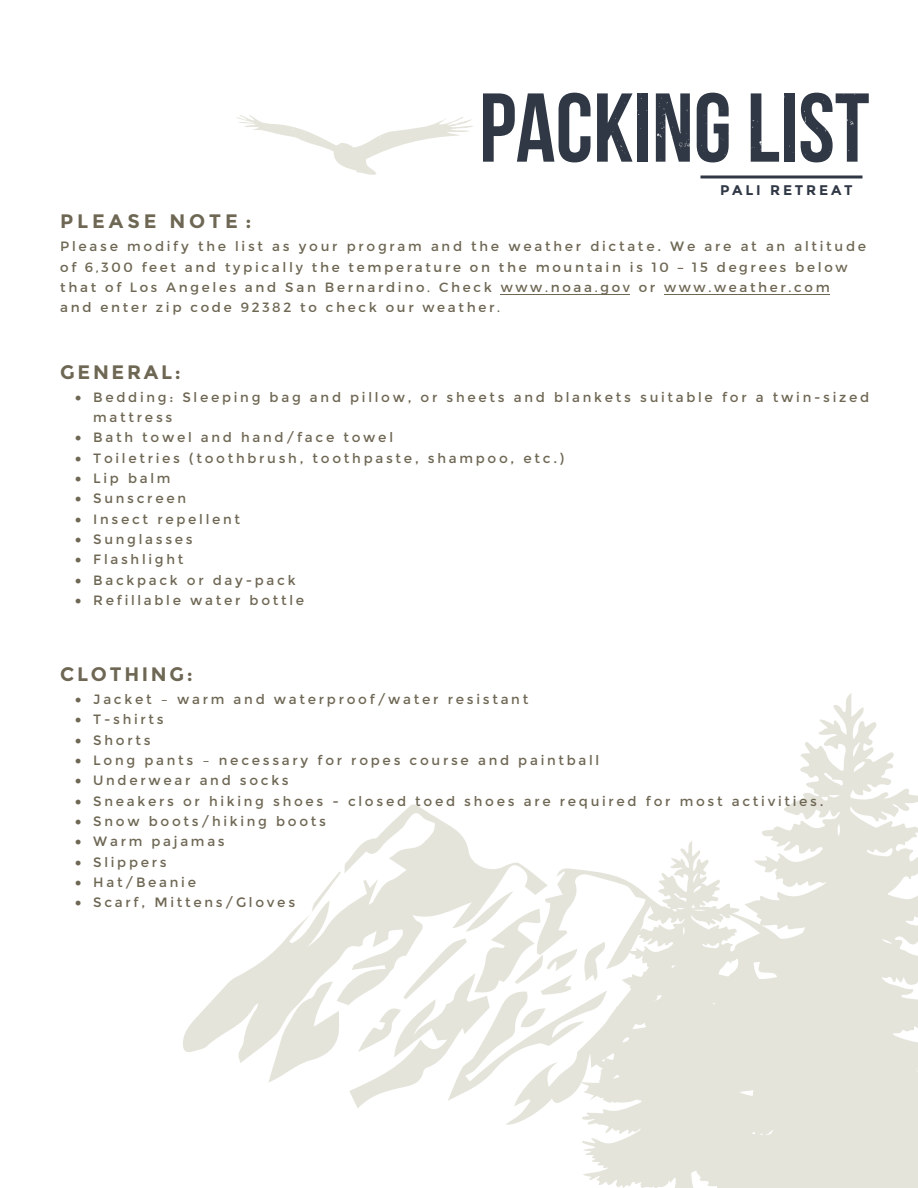
<style>
.page{position:relative;width:918px;height:1188px;background:#fff}
.page>*{position:absolute;margin:0;border:0;box-sizing:border-box;transform-origin:0 0}
.t1{font:700 97.5px "Bebas Neue";color:#303845}
.t2{font:700 19.5px "Montserrat";letter-spacing:.14em;color:#6e6754}
.t3{font:700 19.5px "Montserrat";letter-spacing:.2em;color:#6e6754}
.t4{font:700 13.95px "Montserrat";letter-spacing:.2em;color:#303845}
.t5{font:13.5px/20.2px "Montserrat";letter-spacing:.2em;color:#6e6754}
</style>
<div class="page">
<svg style="left:183px;top:805px;width:340px;height:258px"></svg>
<svg style="left:268px;top:982px;width:71px;height:101px"></svg>
<svg style="left:311px;top:871px;width:30px;height:42px"></svg>
<svg style="left:349px;top:866px;width:231px;height:259px"></svg>
<svg style="left:762px;top:693px;width:156px;height:495px;fill:#e5e4db"></svg>
<svg style="left:580px;top:841px;width:206px;height:347px;fill:#e5e4db"></svg>
<svg style="left:236px;top:115px;width:237px;height:60px"></svg>
<hr style="left:701px;top:175px;width:162px;height:3px;background:#303845">
<hr style="left:664px;top:294px;width:166px;height:1px;background:#6e6754">
<hr style="left:501px;top:294px;width:129px;height:1px;background:#6e6754">
<h1 class="t1" style="left:479px;top:75px;width:392px">PACKING LIST</h1>
<p class="t4" style="left:720px;top:182px;width:134px">PALI RETREAT</p>
<h2 class="t3" style="left:60px;top:209px;width:193px">PLEASE NOTE :</h2>
<p class="t5" style="left:60px;top:236px;width:807px">Please modify the list as your program and the weather dictate. We are at an altitude</p>
<p class="t5" style="left:60px;top:257px;width:789px">of 6,300 feet and typically the temperature on the mountain is 10 – 15 degrees below that of Los Angeles and San Bernardino. Check www.noaa.gov or www.weather.com and enter zip code 92382 to check our weather.</p>
<h2 class="t2" style="left:60px;top:360px;width:122px">GENERAL:</h2>
<p class="t5" style="left:93px;top:387px;width:778px;text-indent:-18px">• Bedding: Sleeping bag and pillow, or sheets and blankets suitable for a twin-sized mattress</p>
<p class="t5" style="left:75px;top:428px;width:319px">• Bath towel and hand/face towel</p>
<p class="t5" style="left:75px;top:448px;width:491px">• Toiletries (toothbrush, toothpaste, shampoo, etc.)</p>
<p class="t5" style="left:75px;top:468px;width:97px">• Lip balm</p>
<p class="t5" style="left:75px;top:489px;width:112px">• Sunscreen</p>
<p class="t5" style="left:75px;top:509px;width:166px">• Insect repellent</p>
<p class="t5" style="left:75px;top:529px;width:119px">• Sunglasses</p>
<p class="t5" style="left:75px;top:550px;width:110px">• Flashlight</p>
<p class="t5" style="left:75px;top:570px;width:222px">• Backpack or day-pack</p>
<p class="t5" style="left:75px;top:590px;width:231px">• Refillable water bottle</p>
<h2 class="t2" style="left:60px;top:663px;width:134px">CLOTHING:</h2>
<p class="t5" style="left:75px;top:689px;width:455px">• Jacket – warm and waterproof/water resistant</p>
<p class="t5" style="left:75px;top:710px;width:90px">• T-shirts</p>
<p class="t5" style="left:75px;top:730px;width:77px">• Shorts</p>
<p class="t5" style="left:75px;top:750px;width:526px">• Long pants – necessary for ropes course and paintball</p>
<p class="t5" style="left:75px;top:770px;width:215px">• Underwear and socks</p>
<p class="t5" style="left:75px;top:791px;width:750px">• Sneakers or hiking shoes - closed toed shoes are required for most activities.</p>
<p class="t5" style="left:75px;top:811px;width:252px">• Snow boots/hiking boots</p>
<p class="t5" style="left:75px;top:832px;width:151px">• Warm pajamas</p>
<p class="t5" style="left:75px;top:852px;width:93px">• Slippers</p>
<p class="t5" style="left:75px;top:872px;width:122px">• Hat/Beanie</p>
<p class="t5" style="left:75px;top:892px;width:221px">• Scarf, Mittens/Gloves</p>
</div>
